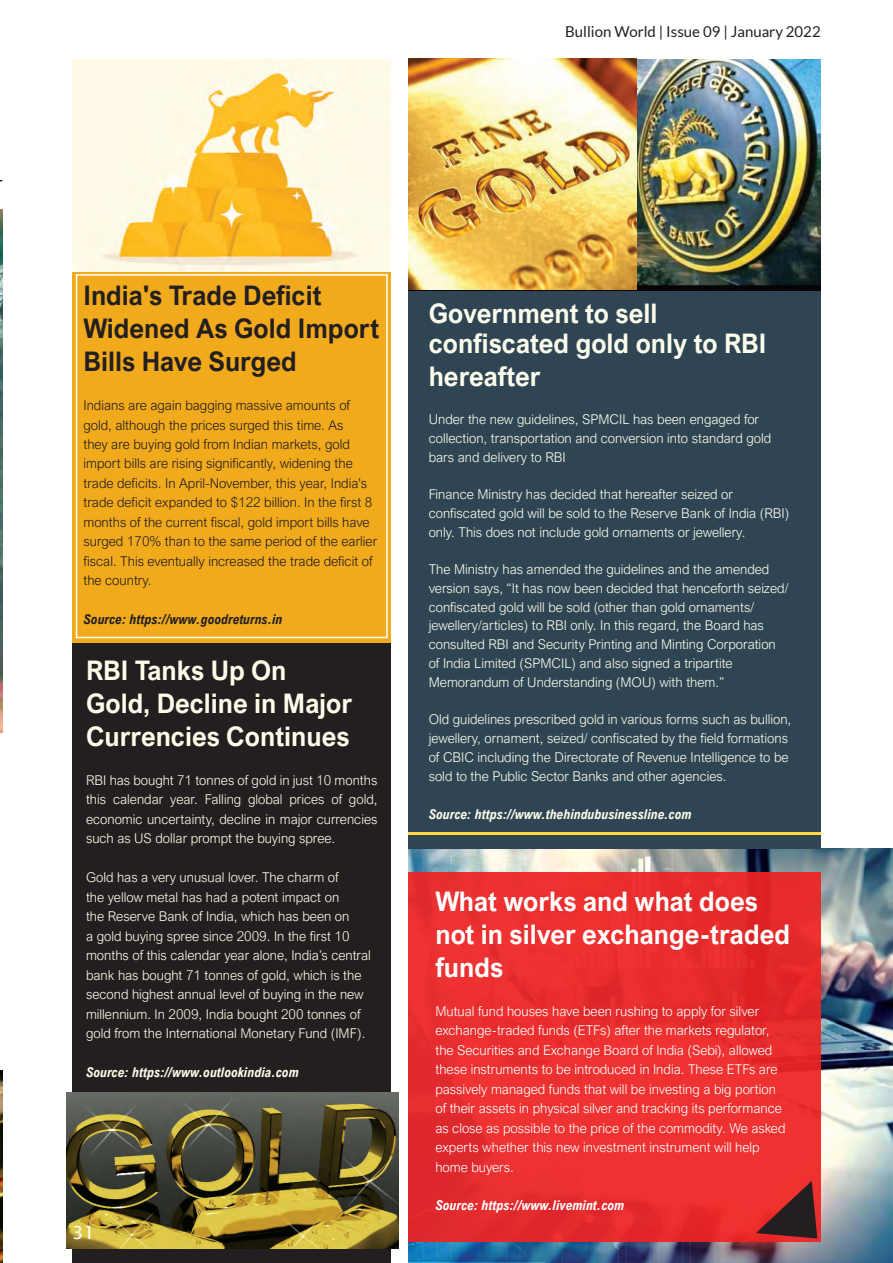
<style>
.page{position:relative;width:893px;height:1263px;background:#fff}
.page>*{position:absolute;margin:0;border:0;box-sizing:border-box;transform-origin:0 0}
.t1{font:700 27px/33px "Arial Nova";color:#231f20;scale:.95 1}
.t2{font:700 27px/33px "Arial Nova";color:#fff;scale:.95 1}
.t3{font:700 27px/33px "Arial Nova";color:#fefbe9;scale:.95 1}
.t4{font:700 27px/30px "Arial Nova";color:#fcfcec;scale:.95 1}
.t5{font:18px "Lucida Sans Unicode";color:#fff}
.t6{font:15px "Lato";color:#231f20}
.t7{font:300 13.5px/18.8px "Arial Nova";color:#fcfcec}
.t8{font:300 13.5px/19.5px "Arial Nova";color:#fefbe9;text-align:justify}
.t9{font:300 13.5px/19.5px "Arial Nova";color:#fff}
.t10{font:300 13.5px/19.5px "Arial Nova";color:#231f20}
.t11{font:italic 700 13.5px "Arial Nova Cond";color:#fcfcec}
.t12{font:italic 700 13.5px "Arial Nova Cond";color:#fefbe9}
.t13{font:italic 700 13.5px "Arial Nova Cond";color:#231f20}
.t14{font:italic 700 13.5px "Arial Nova Cond";color:#fff}
</style>
<div class="page">
<img style="left:0;top:210px;width:3px;height:522px">
<img style="left:0;top:1071px;width:3px;height:192px">
<img style="left:408px;top:848px;width:485px;height:415px">
<div style="left:408px;top:872px;width:412px;height:370px;background:linear-gradient(to right,#e92f30,#ea2d2d)"></div>
<div style="left:72px;top:638px;width:319px;height:625px;background:#231f20"></div>
<div style="left:408px;top:290px;width:412px;height:558px;background:#2f4553"></div>
<div style="left:72px;top:261px;width:319px;height:382px;background:#f2aa1d"></div>
<img style="left:72px;top:59px;width:319px;height:212px">
<div style="left:76px;top:274px;width:312px;height:364px;border:2px solid #fff"></div>
<img style="left:408px;top:59px;width:412px;height:232px">
<img style="left:408px;top:59px;width:229px;height:230px">
<hr style="left:408px;top:832px;width:412px;height:3px;background:#ffdb3b">
<img style="left:67px;top:1093px;width:331px;height:155px">
<svg style="left:756px;top:1181px;width:61px;height:57px;background:#872727"></svg>
<p class="t6" style="left:565px;top:23px;width:257px">Bullion World | Issue 09 | January 2022</p>
<h1 class="t1" style="left:83px;top:279px;width:313px">India's Trade Deficit<br>Widened As Gold Import<br>Bills Have Surged</h1>
<p class="t10" style="left:83px;top:395px;width:295px">Indians are again bagging massive amounts of gold, although the prices surged this time. As<br>they are buying gold from Indian markets, gold import bills are rising significantly, widening the trade deficits. In April-November, this year, India's trade deficit expanded to $122 billion. In the first 8 months of the current fiscal, gold import bills have surged 170% than to the same period of the earlier fiscal. This eventually increased the trade deficit of the country.</p>
<p class="t13" style="left:83px;top:610px;width:201px">Source: https://www.goodreturns.in</p>
<h1 class="t3" style="left:86px;top:653px;width:282px">RBI Tanks Up On<br>Gold, Decline in Major<br>Currencies Continues</h1>
<p class="t8" style="left:86px;top:770px;width:293px">RBI has bought 71 tonnes of gold in just 10 months this calendar year. Falling global prices of gold, economic uncertainty, decline in major currencies such as US dollar prompt the buying spree.</p>
<p class="t8" style="left:86px;top:868px;width:286px;text-align:left">Gold has a very unusual lover. The charm of<br>the yellow metal has had a potent impact on<br>the Reserve Bank of India, which has been on<br>a gold buying spree since 2009. In the first 10 months of this calendar year alone, India’s central bank has bought 71 tonnes of gold, which is the second highest annual level of buying in the new millennium. In 2009, India bought 200 tonnes of gold from the International Monetary Fund (IMF).</p>
<p class="t12" style="left:86px;top:1063px;width:214px">Source: https://www.outlookindia.com</p>
<h2 class="t5" style="left:72px;top:1218px;width:24px">31</h2>
<h1 class="t4" style="left:429px;top:298px;width:357px">Government to sell confiscated gold only to RBI</h1>
<h1 class="t4" style="left:429px;top:361px;width:119px">hereafter</h1>
<p class="t7" style="left:429px;top:410px;width:344px">Under the new guidelines, SPMCIL has been engaged for collection, transportation and conversion into standard gold bars and delivery to RBI</p>
<p class="t7" style="left:429px;top:485px;width:362px">Finance Ministry has decided that hereafter seized or confiscated gold will be sold to the Reserve Bank of India (RBI) only. This does not include gold ornaments or jewellery.</p>
<p class="t7" style="left:429px;top:560px;width:361px">The Ministry has amended the guidelines and the amended version says, “It has now been decided that henceforth seized/ confiscated gold will be sold (other than gold ornaments/ jewellery/articles) to RBI only. In this regard, the Board has consulted RBI and Security Printing and Minting Corporation of India Limited (SPMCIL) and also signed a tripartite Memorandum of Understanding (MOU) with them.”</p>
<p class="t7" style="left:429px;top:710px;width:364px">Old guidelines prescribed gold in various forms such as bullion, jewellery, ornament, seized/ confiscated by the field formations of CBIC including the Directorate of Revenue Intelligence to be sold to the Public Sector Banks and other agencies.</p>
<p class="t11" style="left:429px;top:806px;width:264px">Source: https://www.thehindubusinessline.com</p>
<h1 class="t2" style="left:435px;top:884px;width:375px">What works and what does not in silver exchange-traded funds</h1>
<p class="t9" style="left:435px;top:1001px;width:352px">Mutual fund houses have been rushing to apply for silver exchange-traded funds (ETFs) after the markets regulator, the Securities and Exchange Board of India (Sebi), allowed these instruments to be introduced in India. These ETFs are passively managed funds that will be investing a big portion of their assets in physical silver and tracking its performance as close as possible to the price of the commodity. We asked experts whether this new investment instrument will help home buyers.</p>
<p class="t14" style="left:435px;top:1197px;width:191px">Source: https://www.livemint.com</p>
</div>
